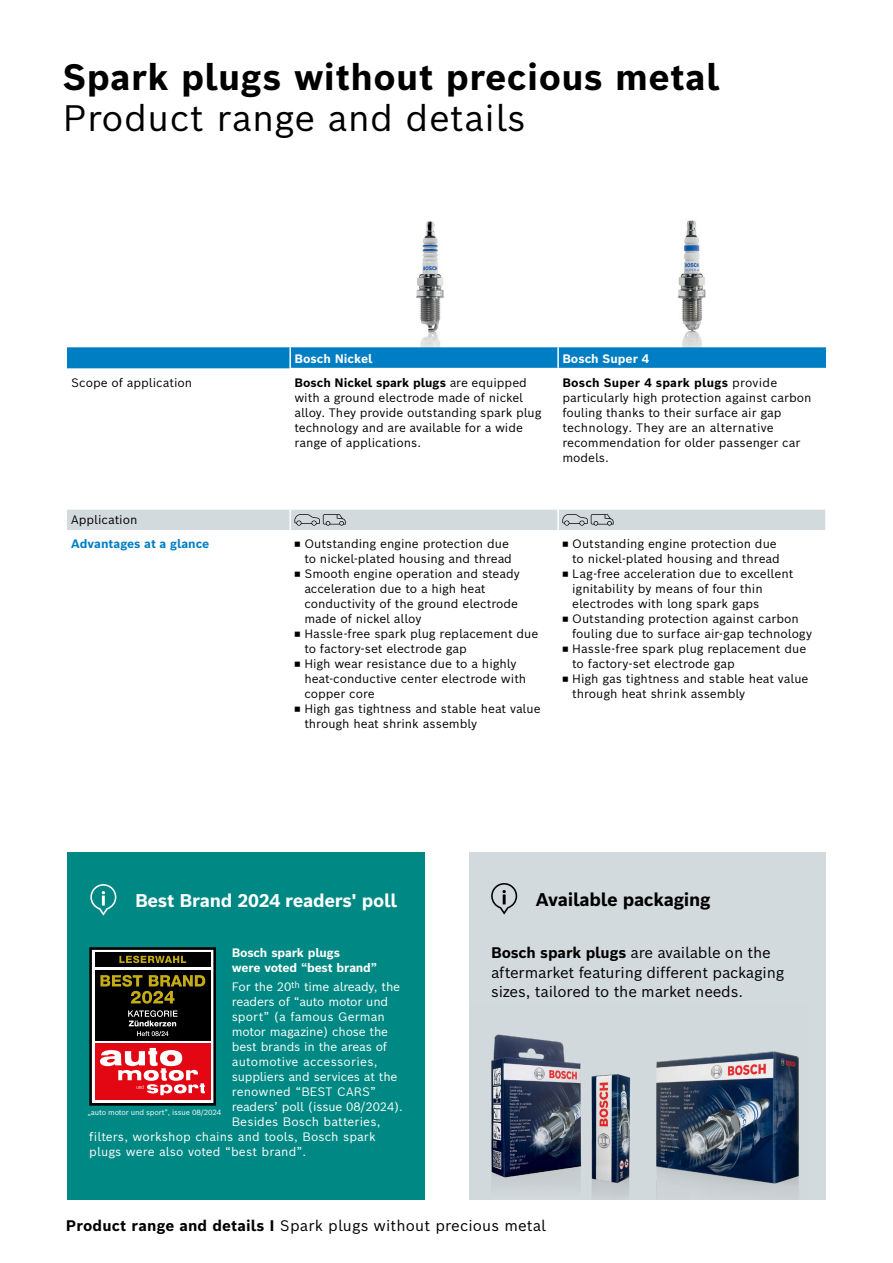
<style>
.page{position:relative;width:893px;height:1263px;background:#fff}
.page>*{position:absolute;margin:0;border:0;box-sizing:border-box;transform-origin:0 0}
.t1{font:700 36px "Bosch Sans";letter-spacing:.01em;color:#000}
.t2{font:36px "Bosch Sans";letter-spacing:.01em;color:#000}
.t3{font:700 18px "Bosch Sans";letter-spacing:-.015em;color:#fff}
.t4{font:700 18px "Bosch Sans";letter-spacing:-.015em;color:#000}
.Headline_24pt{font:15px "Bosch Sans";letter-spacing:-.01em;color:#000}
.Headline_24pt-2{font:15px "Bosch Sans";letter-spacing:.01em;color:#000}
.Copy_2_4___4_8_M_reg{font:12px/15px "Bosch Sans";color:#000}
.Copytext{font:12px "Bosch Sans";color:#fff}
.Copytext-2{font:700 12px/15px "Bosch Sans";letter-spacing:-.015em;color:#fff}
.Copytext-3{font:12px "Bosch Sans";letter-spacing:.02em;color:#fff}
.Bullet_Vorteile{font:700 12px "Bosch Sans";color:#007ec3}
.Copy_2_4___4_8_M_reg-2{font:7.35px "Bosch Sans";letter-spacing:-.02em;color:#fff}
.s1{font-weight:700}
</style>
<div class="page">
<div style="left:469px;top:852px;width:356px;height:348px;background:#d3dade"></div>
<img style="left:491px;top:1034px;width:308px;height:164px">
<svg style="left:491px;top:883px;width:27px;height:32px"></svg>
<div style="left:67px;top:852px;width:357px;height:348px;background:#008984"></div>
<svg style="left:90px;top:884px;width:26px;height:32px"></svg>
<div style="left:91px;top:948px;width:124px;height:156px;background:#fff"></div>
<div style="left:89px;top:947px;width:127px;height:159px;border:3px solid #000"></div>
<div style="left:95px;top:970px;width:116px;height:70px;background:#000"></div>
<div style="left:95px;top:953px;width:116px;height:14px;background:#000"></div>
<svg style="left:119px;top:956px;width:67px;height:7px"></svg>
<svg style="left:100px;top:975px;width:105px;height:29px"></svg>
<svg style="left:128px;top:1010px;width:50px;height:26px"></svg>
<div style="left:95px;top:1043px;width:116px;height:57px;background:#e30613"></div>
<svg style="left:100px;top:1048px;width:105px;height:47px"></svg>
<img style="left:678px;top:220px;width:28px;height:127px">
<img style="left:416px;top:221px;width:28px;height:126px">
<svg style="left:67px;top:347px;width:759px;height:22px;background:#0781c4"></svg>
<hr style="left:289px;top:347px;width:2px;height:21px;background:#fff">
<hr style="left:557px;top:347px;width:2px;height:21px;background:#fff">
<hr style="left:289px;top:368px;width:269px;height:1px;background:#fff">
<hr style="left:558px;top:368px;width:269px;height:1px;background:#fff">
<svg style="left:67px;top:509px;width:759px;height:21px;background:#d1d8db"></svg>
<p class="t1" style="left:63px;top:53px;width:658px">Spark plugs without precious metal</p>
<p class="t2" style="left:63px;top:94px;width:465px">Product range and details</p>
<p class="Copytext-2" style="left:294px;top:351px;width:80px">Bosch Nickel</p>
<p class="Copytext-2" style="left:562px;top:351px;width:88px">Bosch Super 4</p>
<p class="Copy_2_4___4_8_M_reg" style="left:71px;top:374px;width:123px">Scope of application</p>
<p class="Copy_2_4___4_8_M_reg" style="left:294px;top:374px;width:249px"><span class="s1">Bosch Nickel spark plugs</span> are equipped with a ground electrode made of nickel alloy. They provide outstanding spark plug technology and are available for a wide range of applications.</p>
<p class="Copy_2_4___4_8_M_reg" style="left:562px;top:374px;width:251px"><span class="s1">Bosch Super 4 spark plugs</span> provide particularly high protection against carbon fouling thanks to their surface air gap technology. They are an alternative recommendation for older passenger car models.</p>
<p class="Copy_2_4___4_8_M_reg" style="left:71px;top:512px;width:68px">Application</p>
<p class="Bullet_Vorteile" style="left:71px;top:536px;width:140px">Advantages at a glance</p>
<p class="Copy_2_4___4_8_M_reg" style="left:294px;top:536px;width:219px;text-align:right">◾ Outstanding engine protection due to nickel-plated housing and thread</p>
<p class="Copy_2_4___4_8_M_reg" style="left:304px;top:566px;width:217px;text-indent:-10px">◾ Smooth engine operation and steady acceleration due to a high heat conductivity of the ground electrode made of nickel alloy</p>
<p class="Copy_2_4___4_8_M_reg" style="left:304px;top:626px;width:236px;text-indent:-10px">◾ Hassle-free spark plug replacement due to factory-set electrode gap</p>
<p class="Copy_2_4___4_8_M_reg" style="left:304px;top:656px;width:223px;text-indent:-10px">◾ High wear resistance due to a highly heat-conductive center electrode with copper core</p>
<p class="Copy_2_4___4_8_M_reg" style="left:304px;top:701px;width:238px;text-indent:-10px">◾ High gas tightness and stable heat value through heat shrink assembly</p>
<p class="Copy_2_4___4_8_M_reg" style="left:562px;top:536px;width:219px;text-align:right">◾ Outstanding engine protection due to nickel-plated housing and thread</p>
<p class="Copy_2_4___4_8_M_reg" style="left:572px;top:566px;width:223px;text-indent:-10px">◾ Lag-free acceleration due to excellent ignitability by means of four thin electrodes with long spark gaps</p>
<p class="Copy_2_4___4_8_M_reg" style="left:572px;top:611px;width:241px;text-indent:-10px">◾ Outstanding protection against carbon fouling due to surface air-gap technology</p>
<p class="Copy_2_4___4_8_M_reg" style="left:572px;top:641px;width:236px;text-indent:-10px">◾ Hassle-free spark plug replacement due to factory-set electrode gap</p>
<p class="Copy_2_4___4_8_M_reg" style="left:572px;top:671px;width:238px;text-indent:-10px">◾ High gas tightness and stable heat value through heat shrink assembly</p>
<p class="t3" style="left:135px;top:888px;width:263px">Best Brand 2024 readers' poll</p>
<p class="Copytext-2" style="left:232px;top:945px;width:147px">Bosch spark plugs<br>were voted “best brand”</p>
<p class="Copytext" style="left:232px;top:979px;width:170px">For the 20<sup>th</sup> time already, the</p>
<p class="Copytext" style="left:232px;top:994px;width:158px">readers of “auto motor und</p>
<p class="Copytext" style="left:232px;top:1009px;width:155px">sport” (a famous German</p>
<p class="Copytext" style="left:232px;top:1024px;width:158px">motor magazine) chose the</p>
<p class="Copytext" style="left:232px;top:1039px;width:157px">best brands in the areas of</p>
<p class="Copytext-3" style="left:232px;top:1054px;width:147px">automotive accessories,</p>
<p class="Copytext" style="left:232px;top:1069px;width:167px">suppliers and services at the</p>
<p class="Copytext" style="left:232px;top:1084px;width:146px">renowned “BEST CARS”</p>
<p class="Copytext" style="left:232px;top:1099px;width:173px">readers’ poll (issue 08/2024).</p>
<p class="Copytext" style="left:232px;top:1114px;width:150px">Besides Bosch batteries,</p>
<p class="Copytext" style="left:89px;top:1129px;width:288px">filters, workshop chains and tools, Bosch spark</p>
<p class="Copytext" style="left:89px;top:1144px;width:219px">plugs were also voted “best brand”.</p>
<p class="Copy_2_4___4_8_M_reg-2" style="left:87px;top:1107px;width:135px">„auto motor und sport”, issue 08/2024</p>
<p class="t4" style="left:536px;top:887px;width:176px">Available packaging</p>
<p class="Headline_24pt" style="left:491px;top:942px;width:281px"><span class="s1">Bosch spark plugs</span> are available on the</p>
<p class="Headline_24pt" style="left:491px;top:962px;width:295px">aftermarket featuring different packaging</p>
<p class="Headline_24pt" style="left:491px;top:981px;width:254px">sizes, tailored to the market needs.</p>
<p class="Headline_24pt-2" style="left:66px;top:1215px;width:482px"><span class="s1">Product range and details I</span> Spark plugs without precious metal</p>
</div>
